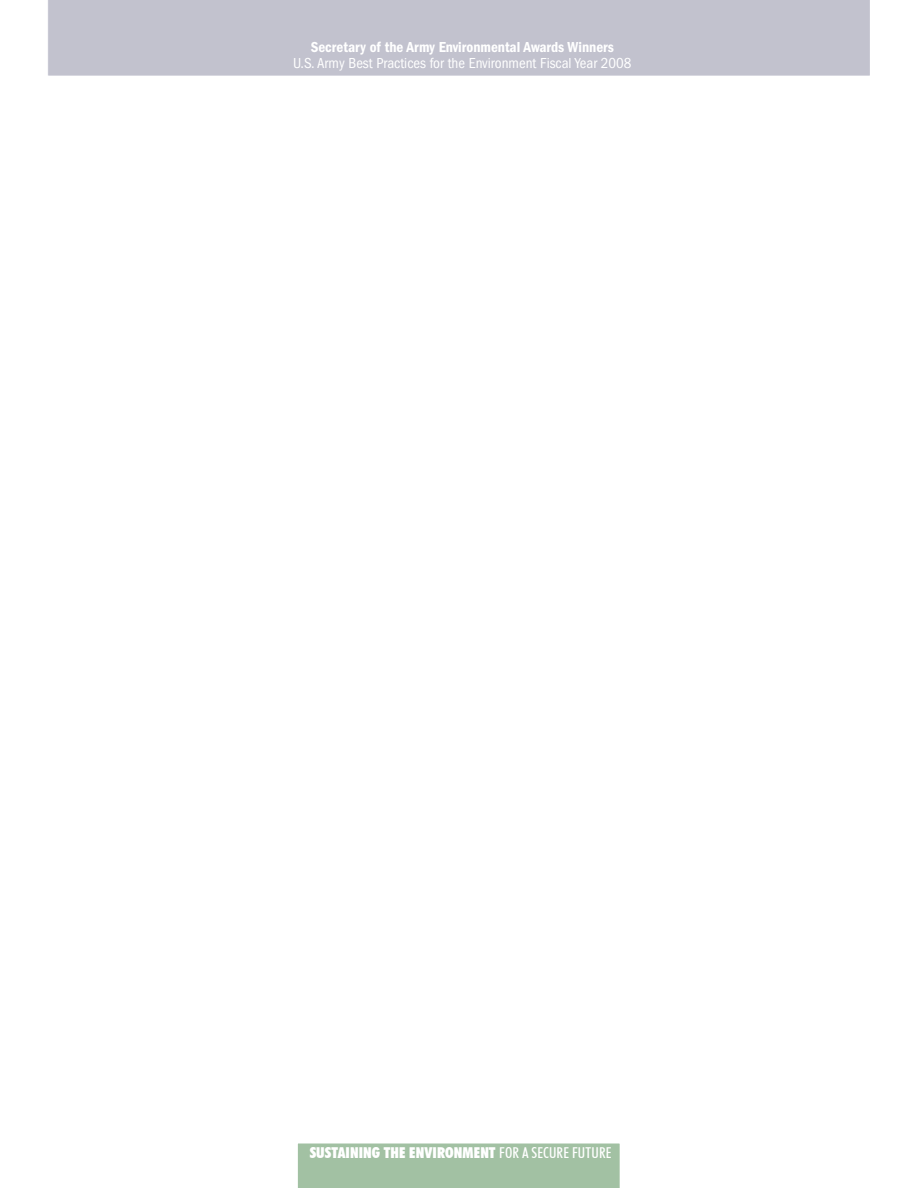
<style>
.page{position:relative;width:918px;height:1188px;background:#fff}
.page>*{position:absolute;margin:0;border:0;box-sizing:border-box;transform-origin:0 0}
.t1{font:condensed 15px "Franklin Gothic";color:#fff}
.t2{font:600 condensed 15px "Franklin Gothic";color:#fff}
.t3{font:900 condensed 15px "Futura BT";letter-spacing:.005em;color:#fff}
.s1{font-weight:500}
</style>
<div class="page">
<div style="left:48px;top:0;width:822px;height:76px;background:#c2c2ce"></div>
<div style="left:297px;top:1143px;width:323px;height:45px;background:#a2c1a3"></div>
<p class="t2" style="left:311px;top:38px;width:305px">Secretary of the Army Environmental Awards Winners</p>
<p class="t1" style="left:293px;top:55px;width:340px">U.S. Army Best Practices for the Environment Fiscal Year 2008</p>
<p class="t3" style="left:310px;top:1144px;width:303px">SUSTAINING THE ENVIRONMENT <span class="s1">FOR A SECURE FUTURE</span></p>
</div>
